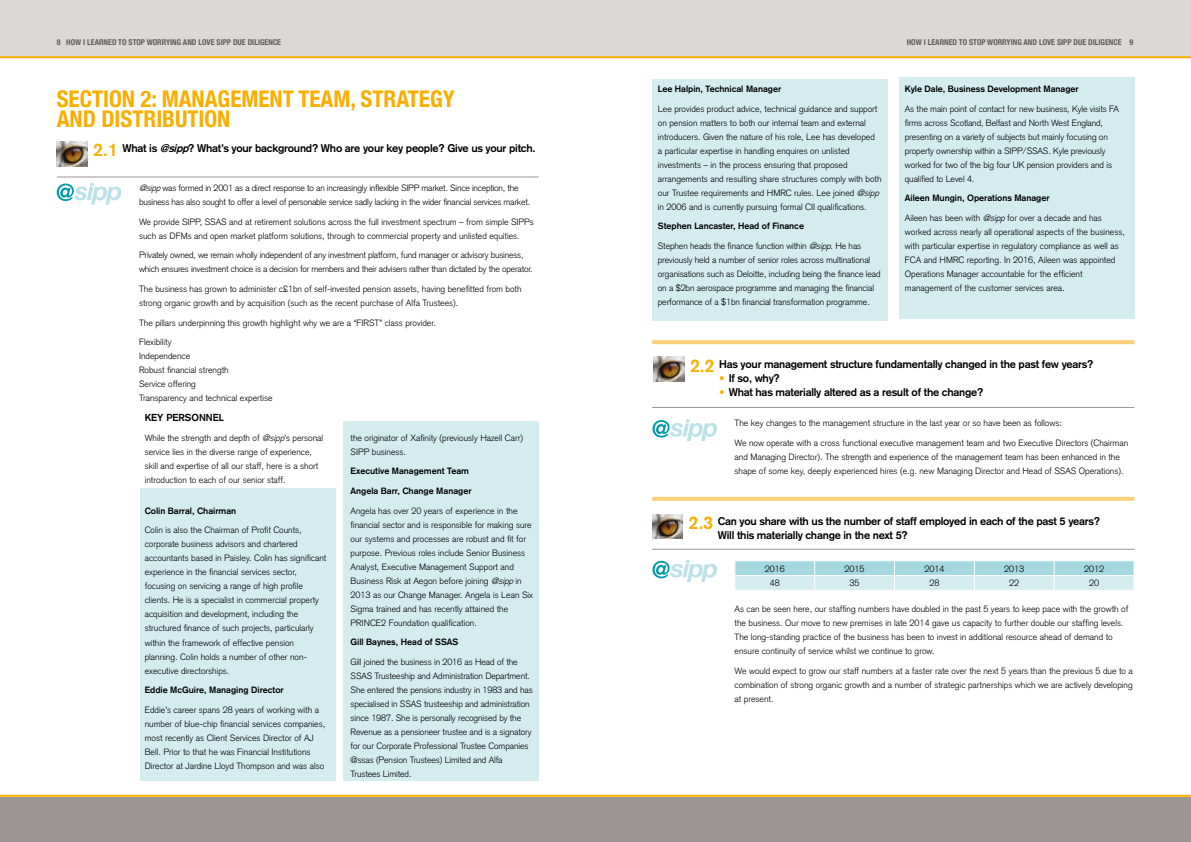
<style>
.page{position:relative;width:1191px;height:842px;background:#fff}
.page>*{position:absolute;margin:0;border:0;box-sizing:border-box;transform-origin:0 0}
.t1{font:700 condensed 23px/20px "Helvetica Neue";color:#f9ae00}
.t2{font:700 11px/14px "Akzidenz Grotesk";letter-spacing:-.02em;color:#000}
.t3{font:700 10px "Akzidenz Grotesk";color:#000}
.t4{font:300 9px/14px "Akzidenz Grotesk";color:#000}
.t5{font:300 9px/14px "Akzidenz Grotesk";letter-spacing:-.02em;color:#000}
.t6{font:700 9px/19.7px "Akzidenz Grotesk";color:#000}
.t7{font:700 condensed 8px "Helvetica Neue";color:#625e5d}
.s1{font-size:18px;color:#f9ae00}
.s2{font-style:italic}
.s3{font-weight:700}
.s4{color:#f9ae00}
</style>
<div class="page">
<div style="left:0;top:797px;width:595px;height:45px;background:#9b9593"></div>
<div style="left:595px;top:797px;width:596px;height:45px;background:#9b9593"></div>
<div style="left:0;top:0;width:595px;height:57px;background:#dbd8d8"></div>
<div style="left:595px;top:0;width:596px;height:57px;background:#dbd8d8"></div>
<hr style="left:0;top:56px;width:1191px;height:2px;background:#f9ae00">
<hr style="left:0;top:795px;width:1191px;height:2px;background:#f9ae00">
<div style="left:652px;top:79px;width:235px;height:242px;background:#d5ecef"></div>
<div style="left:899px;top:77px;width:235px;height:241px;background:#d5ecef"></div>
<div style="left:140px;top:488px;width:195px;height:292px;background:#d5ecef"></div>
<div style="left:343px;top:421px;width:196px;height:359px;background:#d5ecef"></div>
<hr style="left:57px;top:176px;width:482px;height:1px;background:#9b9593">
<img style="left:652px;top:514px;width:30px;height:25px">
<hr style="left:652px;top:407px;width:482px;height:1px;background:#9b9593">
<hr style="left:652px;top:549px;width:482px;height:1px;background:#9b9593">
<svg style="left:652px;top:340px;width:482px;height:4px;fill:#fdcf79"></svg>
<svg style="left:652px;top:497px;width:482px;height:4px;fill:#fdcf79"></svg>
<svg style="left:735px;top:561px;width:399px;height:29px"></svg>
<svg style="left:57px;top:183px;width:64px;height:22px"></svg>
<svg style="left:652px;top:419px;width:65px;height:22px"></svg>
<svg style="left:652px;top:560px;width:65px;height:22px"></svg>
<img style="left:57px;top:142px;width:30px;height:24px">
<img style="left:653px;top:357px;width:31px;height:25px">
<p class="t7" style="left:57px;top:36px;width:226px">8 HOW I LEARNED TO STOP WORRYING AND LOVE SIPP DUE DILIGENCE</p>
<p class="t7" style="left:906px;top:36px;width:228px">HOW I LEARNED TO STOP WORRYING AND LOVE SIPP DUE DILIGENCE 9</p>
<h1 class="t1" style="left:57px;top:87px;width:399px">SECTION 2: MANAGEMENT TEAM, STRATEGY<br>AND DISTRIBUTION</h1>
<p class="t2" style="left:93px;top:141px;width:444px"><span class="s1">2.1</span> What is <span class="s2">@sipp</span>? What’s your background? Who are your key people? Give us your pitch.</p>
<p class="t5" style="left:139px;top:181px;width:393px"><span class="s2">@sipp</span>was formed in 2001 as a direct response to an increasingly inflexible SIPP market. Since inception, the business has also sought to offer a level of personable service sadly lacking in the wider financial services market.</p>
<p class="t4" style="left:139px;top:215px;width:396px">We provide SIPP, SSAS and at retirement solutions across the full investment spectrum – from simple SIPPs such as DFMs and open market platform solutions, through to commercial property and unlisted equities.</p>
<p class="t5" style="left:139px;top:248px;width:395px">Privately owned, we remain wholly independent of any investment platform, fund manager or advisory business, which ensures investment choice is a decision for members and their advisers rather than dictated by the operator.</p>
<p class="t4" style="left:139px;top:282px;width:384px">The business has grown to administer c£1bn of self-invested pension assets, having benefitted from both strong organic growth and by acquisition (such as the recent purchase of Alfa Trustees).</p>
<p class="t4" style="left:139px;top:313px;width:298px;line-height:19.7px">The pillars underpinning this growth highlight why we are a “FIRST” class provider.<br>Flexibility</p>
<p class="t4" style="left:139px;top:349px;width:135px">Independence<br>Robust financial strength<br>Service offering<br>Transparency and technical expertise</p>
<p class="t3" style="left:145px;top:412px;width:81px">KEY PERSONNEL</p>
<p class="t4" style="left:145px;top:431px;width:180px">While the strength and depth of <span class="s2">@sipp</span>’s personal service lies in the diverse range of experience, skill and expertise of all our staff, here is a short introduction to each of our senior staff.</p>
<p class="t6" style="left:145px;top:501px;width:93px">Colin Barral, Chairman</p>
<p class="t4" style="left:145px;top:523px;width:183px">Colin is also the Chairman of Profit Counts, corporate business advisors and chartered accountants based in Paisley. Colin has significant experience in the financial services sector, focusing on servicing a range of high profile clients. He is a specialist in commercial property acquisition and development, including the structured finance of such projects, particularly within the framework of effective pension planning. Colin holds a number of other non&shy;executive directorships.</p>
<p class="t6" style="left:145px;top:680px;width:140px">Eddie McGuire, Managing Director</p>
<p class="t4" style="left:145px;top:703px;width:182px">Eddie’s career spans 28 years of working with a number of blue-chip financial services companies, most recently as Client Services Director of AJ Bell. Prior to that he was Financial Institutions Director at Jardine Lloyd Thompson and was also</p>
<p class="t4" style="left:350px;top:431px;width:174px">the originator of Xafinity (previously Hazell Carr)<br>SIPP business.</p>
<p class="t6" style="left:350px;top:461px;width:122px">Executive Management Team<br>Angela Barr, Change Manager</p>
<p class="t4" style="left:350px;top:504px;width:184px">Angela has over 20 years of experience in the financial sector and is responsible for making sure our systems and processes are robust and fit for purpose. Previous roles include Senior Business Analyst, Executive Management Support and Business Risk at Aegon before joining <span class="s2">@sipp</span>in 2013 as our Change Manager. Angela is Lean Six Sigma trained and has recently attained the PRINCE2 Foundation qualification.</p>
<p class="t6" style="left:350px;top:632px;width:109px">Gill Baynes, Head of SSAS</p>
<p class="t4" style="left:350px;top:655px;width:184px">Gill joined the business in 2016 as Head of the SSAS Trusteeship and Administration Department.<br>She entered the pensions industry in 1983 and has specialised in SSAS trusteeship and administration since 1987. She is personally recognised by the Revenue as a pensioneer trustee and is a signatory for our Corporate Professional Trustee Companies @ssas (Pension Trustees) Limited and Alfa Trustees Limited.</p>
<p class="t6" style="left:658px;top:79px;width:125px">Lee Halpin, Technical Manager</p>
<p class="t4" style="left:658px;top:102px;width:225px">Lee provides product advice, technical guidance and support on pension matters to both our internal team and external introducers. Given the nature of his role, Lee has developed<br>a particular expertise in handling enquires on unlisted investments – in the process ensuring that proposed arrangements and resulting share structures comply with both our Trustee requirements and HMRC rules. Lee joined <span class="s2">@sipp </span>in 2006 and is currently pursuing formal CII qualifications.</p>
<p class="t4" style="left:658px;top:216px;width:205px;line-height:19.7px"><span class="s3">Stephen Lancaster, Head of Finance<br></span>Stephen heads the finance function within <span class="s2">@sipp</span>. He has</p>
<p class="t4" style="left:658px;top:253px;width:224px">previously held a number of senior roles across multinational organisations such as Deloitte, including being the finance lead on a $2bn aerospace programme and managing the financial performance of a $1bn financial transformation programme.</p>
<p class="t6" style="left:905px;top:79px;width:175px">Kyle Dale, Business Development Manager</p>
<p class="t4" style="left:905px;top:102px;width:216px">As the main point of contact for new business, Kyle visits FA firms across Scotland, Belfast and North West England, presenting on a variety of subjects but mainly focusing on property ownership within a SIPP/SSAS. Kyle previously worked for two of the big four UK pension providers and is qualified to Level 4.</p>
<p class="t4" style="left:905px;top:189px;width:198px;line-height:19.6px"><span class="s3">Aileen Mungin, Operations Manager<br></span>Aileen has been with <span class="s2">@sipp</span>for over a decade and has</p>
<p class="t4" style="left:905px;top:225px;width:221px">worked across nearly all operational aspects of the business, with particular expertise in regulatory compliance as well as FCA and HMRC reporting. In 2016, Aileen was appointed Operations Manager accountable for the efficient management of the customer services area.</p>
<p class="t2" style="left:690px;top:357px;width:405px"><span class="s1">2.2</span> Has your management structure fundamentally changed in the past few years?</p>
<p class="t2" style="left:719px;top:371px;width:62px"><span class="s4">•</span> If so, why?</p>
<p class="t2" style="left:719px;top:385px;width:265px"><span class="s4">•</span> What has materially altered as a result of the change?</p>
<p class="t4" style="left:734px;top:413px;width:395px;line-height:19.7px">The key changes to the management structure in the last year or so have been as follows:<br>We now operate with a cross functional executive management team and two Executive Directors (Chairman</p>
<p class="t4" style="left:734px;top:450px;width:390px">and Managing Director). The strength and experience of the management team has been enhanced in the shape of some key, deeply experienced hires (e.g. new Managing Director and Head of SSAS Operations).</p>
<p class="t2" style="left:718px;top:514px;width:384px;text-indent:-29px"><span class="s1">2.3</span> Can you share with us the number of staff employed in each of the past 5 years?<br>Will this materially change in the next 5?</p>
<p class="t4" style="left:764px;top:561px;width:22px">2016</p>
<p class="t4" style="left:844px;top:561px;width:22px">2015</p>
<p class="t4" style="left:924px;top:561px;width:22px">2014</p>
<p class="t4" style="left:1004px;top:561px;width:22px">2013</p>
<p class="t4" style="left:1084px;top:561px;width:22px">2012</p>
<p class="t4" style="left:769px;top:576px;width:12px">48</p>
<p class="t4" style="left:849px;top:576px;width:12px">35</p>
<p class="t4" style="left:929px;top:576px;width:12px">28</p>
<p class="t4" style="left:1009px;top:576px;width:12px">22</p>
<p class="t4" style="left:1089px;top:576px;width:12px">20</p>
<p class="t4" style="left:734px;top:602px;width:395px">As can be seen here, our staffing numbers have doubled in the past 5 years to keep pace with the growth of the business. Our move to new premises in late 2014 gave us capacity to further double our staffing levels.<br>The long-standing practice of the business has been to invest in additional resource ahead of demand to ensure continuity of service whilst we continue to grow.</p>
<p class="t4" style="left:734px;top:663px;width:400px;text-align:justify">We would expect to grow our staff numbers at a faster rate over the next 5 years than the previous 5 due to a combination of strong organic growth and a number of strategic partnerships which we are actively developing at present.</p>
</div>
